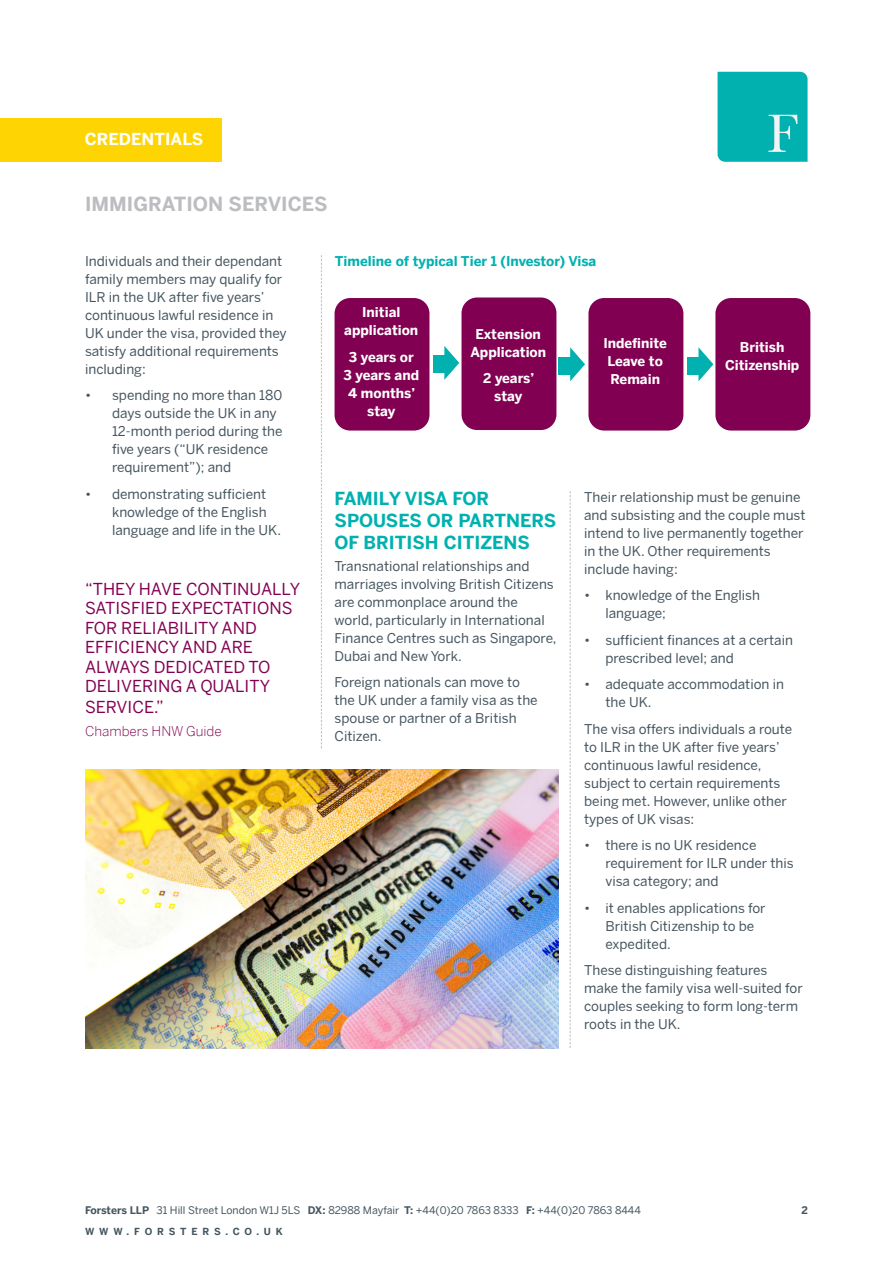
<style>
.page{position:relative;width:893px;height:1263px;background:#fff}
.page>*{position:absolute;margin:0;border:0;box-sizing:border-box;transform-origin:0 0}
.Drop_Cap{font:700 19.5px "Benton Sans";color:#bcbdc0}
.Drop_Cap-2{font:700 18px/21.6px "Benton Sans";color:#00b1b0}
.Drop_Cap-3{font:16.5px/19.5px "Benton Sans";color:#820052}
.Drop_Cap-4{font:700 16.5px "Benton Sans";color:#fff}
.Drop_Cap-5{font:13.5px/18px "Benton Sans";color:#45555f}
.Drop_Cap-6{font:700 13.5px/18px "Benton Sans";color:#fff;text-align:center}
.Drop_Cap-7{font:700 13.5px "Benton Sans";color:#00b1b0}
.Drop_Cap-8{font:300 13.5px "Benton Sans";color:#820052}
.Drop_Cap-9{font:10.5px "Benton Sans";color:#45555f}
.Drop_Cap-10{font:700 10.5px "Benton Sans";color:#45555f}
.Drop_Cap-11{font:700 9.75px "Benton Sans";letter-spacing:.5em;color:#45555f}
.s1{font-weight:700}
</style>
<div class="page">
<div style="left:718px;top:72px;width:90px;height:90px;background:#00b1b0"></div>
<svg style="left:570px;top:491px;width:1px;height:557px"></svg>
<svg style="left:321px;top:255px;width:1px;height:493px"></svg>
<img style="left:85px;top:770px;width:473px;height:278px">
<div style="left:335px;top:298px;width:94px;height:133px;background:#820052;border-radius:16px"></div>
<div style="left:433px;top:356px;width:12px;height:17px;background:#00b1b0"></div>
<svg style="left:444px;top:346px;width:15px;height:34px"></svg>
<div style="left:715px;top:298px;width:95px;height:133px;background:#820052;border-radius:16px"></div>
<div style="left:588px;top:298px;width:95px;height:133px;background:#820052;border-radius:16px"></div>
<div style="left:461px;top:297px;width:95px;height:133px;background:#820052;border-radius:16px"></div>
<div style="left:687px;top:357px;width:13px;height:17px;background:#00b1b0"></div>
<svg style="left:698px;top:347px;width:15px;height:34px"></svg>
<div style="left:558px;top:357px;width:13px;height:17px;background:#00b1b0"></div>
<svg style="left:570px;top:347px;width:15px;height:34px"></svg>
<div style="left:0;top:118px;width:221px;height:44px;background:#fed503"></div>
<p class="Drop_Cap-4" style="left:85px;top:129px;width:120px">CREDENTIALS</p>
<p class="Drop_Cap" style="left:85px;top:192px;width:244px">IMMIGRATION SERVICES</p>
<p class="Drop_Cap-7" style="left:335px;top:253px;width:263px">Timeline of typical Tier 1 (Investor) Visa</p>
<p class="Drop_Cap-5" style="left:85px;top:252px;width:203px">Individuals and their dependant family members may qualify for<br>ILR in the UK after five years’ continuous lawful residence in<br>UK under the visa, provided they satisfy additional requirements including:</p>
<p class="Drop_Cap-5" style="left:112px;top:386px;width:172px;text-indent:-27px">• spending no more than 180 days outside the UK in any<br>12-month period during the five years (“UK residence requirement”); and</p>
<p class="Drop_Cap-5" style="left:112px;top:485px;width:171px;text-indent:-27px">• demonstrating sufficient knowledge of the English language and life in the UK.</p>
<p class="Drop_Cap-2" style="left:335px;top:488px;width:223px">FAMILY VISA FOR<br>SPOUSES OR PARTNERS<br>OF BRITISH CITIZENS</p>
<p class="Drop_Cap-5" style="left:335px;top:557px;width:223px">Transnational relationships and marriages involving British Citizens are commonplace around the world, particularly in International<br>Finance Centres such as Singapore,<br>Dubai and New York.</p>
<p class="Drop_Cap-5" style="left:335px;top:673px;width:205px">Foreign nationals can move to the UK under a family visa as the spouse or partner of a British<br>Citizen.</p>
<p class="Drop_Cap-6" style="left:344px;top:303px;width:76px">Initial application</p>
<p class="Drop_Cap-6" style="left:343px;top:348px;width:77px">3 years or<br>3 years and<br>4 months’ stay</p>
<p class="Drop_Cap-6" style="left:725px;top:338px;width:76px">British<br>Citizenship</p>
<p class="Drop_Cap-6" style="left:470px;top:325px;width:77px">Extension<br>Application</p>
<p class="Drop_Cap-6" style="left:483px;top:369px;width:53px">2 years’ stay</p>
<p class="Drop_Cap-6" style="left:603px;top:334px;width:65px">Indefinite<br>Leave to<br>Remain</p>
<p class="Drop_Cap-5" style="left:584px;top:488px;width:223px">Their relationship must be genuine and subsisting and the couple must intend to live permanently together in the UK. Other requirements include having:</p>
<p class="Drop_Cap-5" style="left:605px;top:586px;width:156px;text-indent:-21px">• knowledge of the English language;</p>
<p class="Drop_Cap-5" style="left:605px;top:631px;width:189px;text-indent:-21px">• sufficient finances at a certain prescribed level; and</p>
<p class="Drop_Cap-5" style="left:605px;top:675px;width:180px;text-indent:-21px">• adequate accommodation in the UK.</p>
<p class="Drop_Cap-5" style="left:584px;top:720px;width:210px">The visa offers individuals a route to ILR in the UK after five years’ continuous lawful residence, subject to certain requirements being met. However, unlike other types of UK visas:</p>
<p class="Drop_Cap-5" style="left:605px;top:836px;width:190px;text-indent:-21px">• there is no UK residence requirement for ILR under this visa category; and</p>
<p class="Drop_Cap-5" style="left:605px;top:899px;width:162px;text-indent:-21px">• it enables applications for<br>British Citizenship to be expedited.</p>
<p class="Drop_Cap-5" style="left:584px;top:961px;width:220px">These distinguishing features make the family visa well-suited for couples seeking to form long-term roots in the UK.</p>
<p class="Drop_Cap-3" style="left:85px;top:579px;width:217px">“THEY HAVE CONTINUALLY<br>SATISFIED EXPECTATIONS<br>FOR RELIABILITY AND<br>EFFICIENCY AND ARE<br>ALWAYS DEDICATED TO<br>DELIVERING A QUALITY</p>
<p class="Drop_Cap-3" style="left:85px;top:697px;width:80px">SERVICE.”</p>
<p class="Drop_Cap-8" style="left:85px;top:723px;width:138px">Chambers HNW Guide</p>
<p class="Drop_Cap-9" style="left:85px;top:1204px;width:557px"><span class="s1">Forsters LLP</span> 31 Hill Street London W1J 5LS <span class="s1">DX:</span> 82988 Mayfair <span class="s1">T:</span> +44(0)20 7863 8333 <span class="s1">F:</span> +44(0)20 7863 8444</p>
<p class="Drop_Cap-11" style="left:85px;top:1226px;width:199px">WWW.FORSTERS.CO.UK</p>
<p class="Drop_Cap-10" style="left:801px;top:1204px;width:8px">2</p>
</div>
